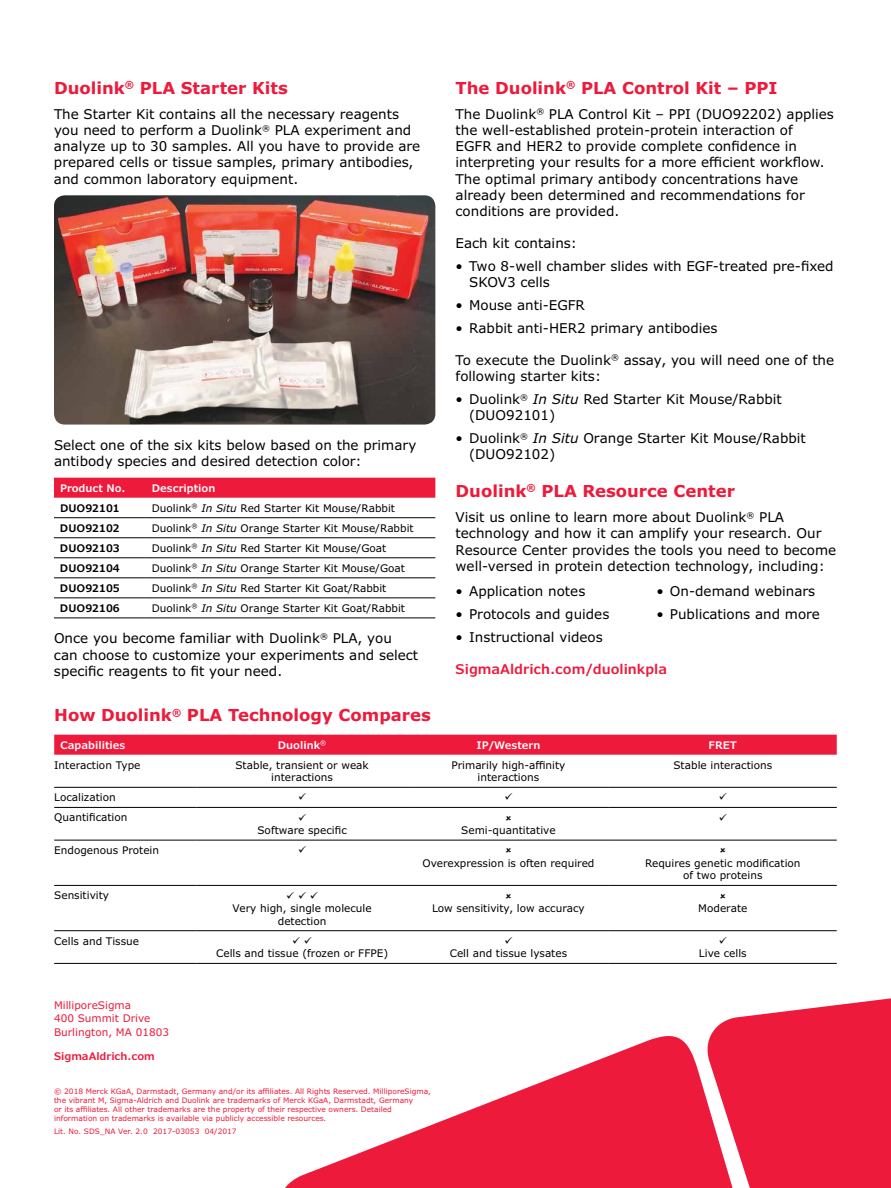
<style>
.page{position:relative;width:891px;height:1188px;background:#fff}
.page>*{position:absolute;margin:0;border:0;box-sizing:border-box;transform-origin:0 0}
.t1{font:700 16.5px "Verdana Pro";color:#ed1a3b}
.t2{font:13.5px/16.2px "Verdana Pro";color:#000}
.t3{font:600 13.5px "Verdana Pro";color:#ed1a3b}
.t4{font:10.5px/12.6px "Verdana Pro";color:#000;text-align:center}
.t5{font:600 10.5px "Verdana Pro";color:#fff}
.t6{font:600 10.5px "Verdana Pro";color:#000}
.t7{font:10.5px/13.5px "Verdana Pro";color:#ed1a3b}
.t8{font:600 10.5px "Verdana Pro";color:#ed1a3b}
.t9{font:10.5px "Wingdings";color:#000}
.t10{font:7.5px/9px "Verdana Pro";color:#ed1a3b}
.s1{font-style:italic}
</style>
<div class="page">
<svg style="left:714px;top:998px;width:177px;height:190px"></svg>
<svg style="left:285px;top:1030px;width:496px;height:158px;fill:#ed1a3b"></svg>
<div style="left:54px;top:735px;width:783px;height:20px;background:#ed1a3b"></div>
<hr style="left:196px;top:787px;width:212px;height:1px;background:#000">
<hr style="left:408px;top:787px;width:201px;height:1px;background:#000">
<hr style="left:609px;top:787px;width:228px;height:1px;background:#000">
<hr style="left:196px;top:807px;width:212px;height:1px;background:#000">
<hr style="left:408px;top:807px;width:201px;height:1px;background:#000">
<hr style="left:609px;top:807px;width:228px;height:1px;background:#000">
<hr style="left:196px;top:840px;width:212px;height:1px;background:#000">
<hr style="left:408px;top:840px;width:201px;height:1px;background:#000">
<hr style="left:609px;top:840px;width:228px;height:1px;background:#000">
<hr style="left:196px;top:885px;width:212px;height:1px;background:#000">
<hr style="left:408px;top:885px;width:201px;height:1px;background:#000">
<hr style="left:609px;top:885px;width:228px;height:1px;background:#000">
<hr style="left:196px;top:930px;width:212px;height:1px;background:#000">
<hr style="left:408px;top:930px;width:201px;height:1px;background:#000">
<hr style="left:609px;top:930px;width:228px;height:1px;background:#000">
<hr style="left:54px;top:787px;width:142px;height:1px;background:#000">
<hr style="left:54px;top:807px;width:142px;height:1px;background:#000">
<hr style="left:54px;top:840px;width:142px;height:1px;background:#000">
<hr style="left:54px;top:885px;width:142px;height:1px;background:#000">
<hr style="left:54px;top:930px;width:142px;height:1px;background:#000">
<hr style="left:54px;top:963px;width:142px;height:1px;background:#000">
<hr style="left:196px;top:963px;width:212px;height:1px;background:#000">
<hr style="left:408px;top:963px;width:201px;height:1px;background:#000">
<hr style="left:609px;top:963px;width:228px;height:1px;background:#000">
<img style="left:54px;top:195px;width:381px;height:230px">
<div style="left:54px;top:478px;width:381px;height:20px;background:#ed1a3b"></div>
<hr style="left:54px;top:517px;width:92px;height:1px;background:#000">
<hr style="left:146px;top:517px;width:289px;height:1px;background:#000">
<hr style="left:54px;top:537px;width:92px;height:1px;background:#000">
<hr style="left:146px;top:537px;width:289px;height:1px;background:#000">
<hr style="left:54px;top:557px;width:92px;height:1px;background:#000">
<hr style="left:146px;top:557px;width:289px;height:1px;background:#000">
<hr style="left:54px;top:577px;width:92px;height:1px;background:#000">
<hr style="left:146px;top:577px;width:289px;height:1px;background:#000">
<hr style="left:54px;top:597px;width:92px;height:1px;background:#000">
<hr style="left:146px;top:597px;width:289px;height:1px;background:#000">
<hr style="left:54px;top:618px;width:92px;height:1px;background:#000">
<hr style="left:146px;top:618px;width:289px;height:1px;background:#000">
<p class="t1" style="left:54px;top:77px;width:235px">Duolink<sup>®</sup> PLA Starter Kits</p>
<p class="t2" style="left:54px;top:106px;width:368px">The Starter Kit contains all the necessary reagents you need to perform a Duolink<sup>®</sup> PLA experiment and analyze up to 30 samples. All you have to provide are prepared cells or tissue samples, primary antibodies, and common laboratory equipment.</p>
<p class="t2" style="left:54px;top:437px;width:364px">Select one of the six kits below based on the primary antibody species and desired detection color:</p>
<p class="t5" style="left:60px;top:481px;width:67px">Product No.</p>
<p class="t5" style="left:152px;top:481px;width:65px">Description</p>
<p class="t6" style="left:60px;top:501px;width:61px">DUO92101</p>
<p class="t4" style="left:152px;top:502px;width:245px">Duolink<sup>®</sup> <span class="s1">In Situ</span> Red Starter Kit Mouse/Rabbit</p>
<p class="t6" style="left:60px;top:521px;width:61px">DUO92102</p>
<p class="t4" style="left:152px;top:522px;width:263px">Duolink<sup>®</sup> <span class="s1">In Situ</span> Orange Starter Kit Mouse/Rabbit</p>
<p class="t6" style="left:60px;top:541px;width:61px">DUO92103</p>
<p class="t4" style="left:152px;top:542px;width:236px">Duolink<sup>®</sup> <span class="s1">In Situ</span> Red Starter Kit Mouse/Goat</p>
<p class="t6" style="left:60px;top:561px;width:61px">DUO92104</p>
<p class="t4" style="left:152px;top:562px;width:255px">Duolink<sup>®</sup> <span class="s1">In Situ</span> Orange Starter Kit Mouse/Goat</p>
<p class="t6" style="left:60px;top:581px;width:61px">DUO92105</p>
<p class="t4" style="left:152px;top:582px;width:236px">Duolink<sup>®</sup> <span class="s1">In Situ</span> Red Starter Kit Goat/Rabbit</p>
<p class="t6" style="left:60px;top:601px;width:61px">DUO92106</p>
<p class="t4" style="left:152px;top:602px;width:255px">Duolink<sup>®</sup> <span class="s1">In Situ</span> Orange Starter Kit Goat/Rabbit</p>
<p class="t2" style="left:54px;top:631px;width:366px">Once you become familiar with Duolink<sup>®</sup> PLA, you can choose to customize your experiments and select specific reagents to fit your need.</p>
<p class="t1" style="left:456px;top:77px;width:324px">The Duolink<sup>®</sup> PLA Control Kit – PPI</p>
<p class="t2" style="left:456px;top:106px;width:380px">The Duolink<sup>®</sup> PLA Control Kit – PPI (DUO92202) applies the well-established protein-protein interaction of<br>EGFR and HER2 to provide complete confidence in interpreting your results for a more efficient workflow.<br>The optimal primary antibody concentrations have already been determined and recommendations for conditions are provided.</p>
<p class="t2" style="left:456px;top:235px;width:123px">Each kit contains:</p>
<p class="t2" style="left:469px;top:258px;width:366px;text-indent:-14px">• Two 8-well chamber slides with EGF-treated pre-fixed<br>SKOV3 cells</p>
<p class="t2" style="left:456px;top:297px;width:131px">• Mouse anti-EGFR</p>
<p class="t2" style="left:456px;top:320px;width:263px">• Rabbit anti-HER2 primary antibodies</p>
<p class="t2" style="left:456px;top:352px;width:380px">To execute the Duolink<sup>®</sup> assay, you will need one of the following starter kits:</p>
<p class="t2" style="left:469px;top:391px;width:314px;text-indent:-14px">• Duolink<sup>®</sup> <span class="s1">In Situ</span> Red Starter Kit Mouse/Rabbit (DUO92101)</p>
<p class="t2" style="left:469px;top:430px;width:338px;text-indent:-14px">• Duolink<sup>®</sup> <span class="s1">In Situ</span> Orange Starter Kit Mouse/Rabbit (DUO92102)</p>
<p class="t1" style="left:456px;top:480px;width:281px">Duolink<sup>®</sup> PLA Resource Center</p>
<p class="t2" style="left:456px;top:509px;width:382px">Visit us online to learn more about Duolink<sup>®</sup> PLA technology and how it can amplify your research. Our Resource Center provides the tools you need to become well-versed in protein detection technology, including:</p>
<p class="t2" style="left:456px;top:583px;width:131px">• Application notes</p>
<p class="t2" style="left:456px;top:606px;width:155px">• Protocols and guides</p>
<p class="t2" style="left:456px;top:629px;width:149px">• Instructional videos</p>
<p class="t2" style="left:656px;top:583px;width:160px">• On-demand webinars</p>
<p class="t2" style="left:656px;top:606px;width:165px">• Publications and more</p>
<p class="t3" style="left:456px;top:660px;width:213px">SigmaAldrich.com/duolinkpla</p>
<p class="t1" style="left:54px;top:704px;width:378px">How Duolink<sup>®</sup> PLA Technology Compares</p>
<p class="t5" style="left:60px;top:738px;width:67px">Capabilities</p>
<p class="t5" style="left:278px;top:738px;width:50px">Duolink<sup>®</sup></p>
<p class="t5" style="left:477px;top:738px;width:65px">IP/Western</p>
<p class="t5" style="left:709px;top:738px;width:30px">FRET</p>
<p class="t4" style="left:54px;top:759px;width:88px">Interaction Type</p>
<p class="t4" style="left:235px;top:759px;width:135px">Stable, transient or weak interactions</p>
<p class="t4" style="left:451px;top:759px;width:116px">Primarily high-affinity interactions</p>
<p class="t4" style="left:673px;top:759px;width:100px">Stable interactions</p>
<p class="t4" style="left:54px;top:791px;width:63px">Localization</p>
<p class="t4" style="left:54px;top:811px;width:75px">Quantification</p>
<p class="t4" style="left:257px;top:824px;width:91px">Software specific</p>
<p class="t4" style="left:461px;top:824px;width:96px">Semi-quantitative</p>
<p class="t4" style="left:54px;top:844px;width:106px">Endogenous Protein</p>
<p class="t4" style="left:422px;top:857px;width:174px">Overexpression is often required</p>
<p class="t4" style="left:645px;top:857px;width:157px">Requires genetic modification of two proteins</p>
<p class="t4" style="left:54px;top:889px;width:56px">Sensitivity</p>
<p class="t9" style="left:286px;top:890px;width:34px">✓✓✓</p>
<p class="t4" style="left:233px;top:902px;width:141px">Very high, single molecule detection</p>
<p class="t4" style="left:432px;top:902px;width:154px">Low sensitivity, low accuracy</p>
<p class="t4" style="left:698px;top:902px;width:51px">Moderate</p>
<p class="t4" style="left:54px;top:935px;width:86px">Cells and Tissue</p>
<p class="t4" style="left:216px;top:947px;width:173px">Cells and tissue (frozen or FFPE)</p>
<p class="t4" style="left:450px;top:947px;width:119px">Cell and tissue lysates</p>
<p class="t4" style="left:699px;top:947px;width:49px">Live cells</p>
<p class="t7" style="left:54px;top:999px;width:117px">MilliporeSigma<br>400 Summit Drive<br>Burlington, MA 01803</p>
<p class="t8" style="left:54px;top:1049px;width:102px">SigmaAldrich.com</p>
<p class="t10" style="left:54px;top:1086px;width:379px">© 2018 Merck KGaA, Darmstadt, Germany and/or its affiliates. All Rights Reserved. MilliporeSigma, the vibrant M, Sigma-Aldrich and Duolink are trademarks of Merck KGaA, Darmstadt, Germany<br>or its affiliates. All other trademarks are the property of their respective owners. Detailed information on trademarks is available via publicly accessible resources.</p>
<p class="t10" style="left:54px;top:1127px;width:184px">Lit. No. SDS_NA Ver. 2.0 2017-03053 04/2017</p>
</div>
